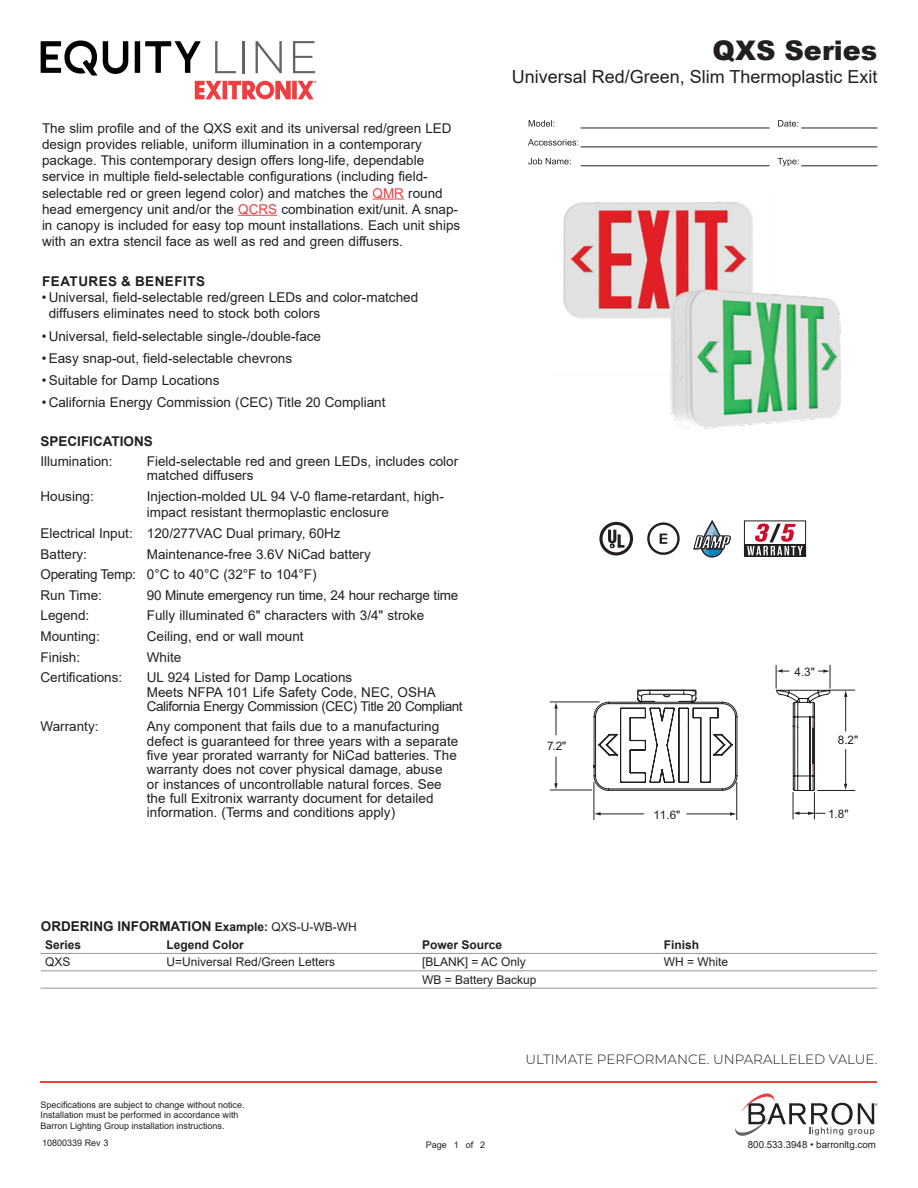
<style>
.page{position:relative;width:918px;height:1188px;background:#fff}
.page>*{position:absolute;margin:0;border:0;box-sizing:border-box;transform-origin:0 0}
.t1{font:900 27px "Arial";color:#231f20}
.t2{font:18px "Arial";color:#231f20}
.t3{font:13.5px/16.2px "Arial";color:#231f20}
.t4{font:700 13.5px "Arial";color:#231f20}
.t5{font:13.5px "Arial";letter-spacing:-.02em;color:#231f20}
.t6{font:300 13.5px "Montserrat";color:#231f20}
.t7{font:700 13.5px "Arial";letter-spacing:.035em;color:#231f20}
.t8{font:12px "Arial";color:#231f20}
.t9{font:700 12px "Arial";color:#231f20}
.t10{font:11.7px "Arial";color:#231f20}
.t11{font:9.75px "Arial";color:#231f20}
.t12{font:9px/10.8px "Arial";color:#231f20}
.s1{color:#ef3e42}
.s2{font-size:12px}
.s3{font-weight:400;font-size:12px}
</style>
<div class="page">
<hr style="left:40px;top:1081px;width:838px;height:2px;background:#ef3e42">
<svg style="left:735px;top:1093px;width:143px;height:43px"></svg>
<svg style="left:778px;top:158px;width:21px;height:8px"></svg>
<svg style="left:528px;top:158px;width:43px;height:6px"></svg>
<svg style="left:528px;top:139px;width:50px;height:7px"></svg>
<svg style="left:778px;top:120px;width:20px;height:7px"></svg>
<svg style="left:529px;top:120px;width:25px;height:7px"></svg>
<hr style="left:581px;top:128px;width:189px;height:1px;background:#231f20">
<hr style="left:581px;top:147px;width:297px;height:1px;background:#231f20">
<hr style="left:581px;top:166px;width:189px;height:1px;background:#231f20">
<hr style="left:801px;top:128px;width:77px;height:1px;background:#231f20">
<hr style="left:801px;top:166px;width:77px;height:1px;background:#231f20">
<svg style="left:195px;top:81px;width:121px;height:18px"></svg>
<svg style="left:215px;top:41px;width:21px;height:32px"></svg>
<hr style="left:242px;top:41px;width:2px;height:32px;background:#636466">
<svg style="left:256px;top:41px;width:26px;height:32px"></svg>
<svg style="left:293px;top:41px;width:22px;height:32px"></svg>
<svg style="left:41px;top:41px;width:56px;height:35px"></svg>
<svg style="left:103px;top:41px;width:25px;height:33px"></svg>
<div style="left:135px;top:41px;width:5px;height:32px;background:#010101"></div>
<svg style="left:145px;top:41px;width:56px;height:32px"></svg>
<hr style="left:373px;top:199px;width:31px;height:1px;background:#ef3e42">
<hr style="left:238px;top:215px;width:39px;height:1px;background:#ef3e42">
<svg style="left:593px;top:690px;width:145px;height:101px"></svg>
<svg style="left:554px;top:757px;width:4px;height:32px"></svg>
<hr style="left:550px;top:790px;width:42px;height:1px;background:#231f20">
<svg style="left:554px;top:703px;width:4px;height:32px"></svg>
<hr style="left:550px;top:702px;width:50px;height:1px;background:#231f20">
<hr style="left:599px;top:814px;width:45px;height:1px;background:#231f20">
<svg style="left:595px;top:812px;width:6px;height:3px"></svg>
<hr style="left:594px;top:782px;width:1px;height:38px;background:#231f20">
<hr style="left:686px;top:814px;width:45px;height:1px;background:#231f20">
<svg style="left:730px;top:812px;width:6px;height:4px"></svg>
<hr style="left:736px;top:782px;width:1px;height:38px;background:#231f20">
<svg style="left:776px;top:665px;width:79px;height:154px"></svg>
<hr style="left:40px;top:953px;width:122px;height:1px;background:#939598">
<hr style="left:162px;top:953px;width:256px;height:1px;background:#939598">
<hr style="left:418px;top:953px;width:241px;height:1px;background:#939598">
<hr style="left:659px;top:953px;width:218px;height:1px;background:#939598">
<hr style="left:41px;top:971px;width:121px;height:1px;background:#939598">
<hr style="left:162px;top:971px;width:256px;height:1px;background:#939598">
<hr style="left:418px;top:971px;width:241px;height:1px;background:#939598">
<hr style="left:659px;top:971px;width:218px;height:1px;background:#939598">
<hr style="left:40px;top:988px;width:122px;height:1px;background:#939598">
<hr style="left:162px;top:988px;width:256px;height:1px;background:#939598">
<hr style="left:418px;top:988px;width:241px;height:1px;background:#939598">
<hr style="left:659px;top:988px;width:218px;height:1px;background:#939598">
<img style="left:563px;top:201px;width:278px;height:228px">
<svg style="left:599px;top:522px;width:34px;height:34px"></svg>
<div style="left:744px;top:544px;width:62px;height:12px;background:#231f20"></div>
<div style="left:744px;top:520px;width:62px;height:37px;border:1px solid #231f20"></div>
<svg style="left:747px;top:524px;width:56px;height:31px"></svg>
<svg style="left:647px;top:522px;width:33px;height:33px"></svg>
<svg style="left:694px;top:520px;width:36px;height:38px"></svg>
<p class="t3" style="left:42px;top:120px;width:420px">The slim profile and of the QXS exit and its universal red/green LED design provides reliable, uniform illumination in a contemporary package. This contemporary design offers long-life, dependable service in multiple field-selectable configurations (including field&shy;selectable red or green legend color) and matches the <span class="s1">QMR</span> round head emergency unit and/or the <span class="s1">QCRS</span> combination exit/unit. A snap&shy;in canopy is included for easy top mount installations. Each unit ships with an extra stencil face as well as red and green diffusers.</p>
<p class="t7" style="left:42px;top:272px;width:164px">FEATURES &amp; BENEFITS</p>
<p class="t3" style="left:49px;top:289px;width:371px;text-indent:-7px">• Universal, field-selectable red/green LEDs and color-matched diffusers eliminates need to stock both colors</p>
<p class="t3" style="left:42px;top:328px;width:281px">• Universal, field-selectable single-/double-face</p>
<p class="t3" style="left:42px;top:350px;width:252px">•Easy snap-out, field-selectable chevrons</p>
<p class="t3" style="left:42px;top:372px;width:179px">•Suitable for Damp Locations</p>
<p class="t3" style="left:42px;top:394px;width:345px">• California Energy Commission (CEC) Title 20 Compliant</p>
<p class="t4" style="left:40px;top:431px;width:114px">SPECIFICATIONS</p>
<p class="t3" style="left:40px;top:453px;width:74px">Illumination:</p>
<p class="t3" style="left:147px;top:454px;width:313px;line-height:14.2px">Field-selectable red and green LEDs, includes color matched diffusers</p>
<p class="t3" style="left:40px;top:488px;width:55px">Housing:</p>
<p class="t3" style="left:147px;top:488px;width:299px">Injection-molded UL 94 V-0 flame-retardant, high&shy;impact resistant thermoplastic enclosure</p>
<p class="t3" style="left:40px;top:523px;width:302px;line-height:20.7px">Electrical Input: 120/277VAC Dual primary, 60Hz<br>Battery:</p>
<p class="t3" style="left:40px;top:543px;width:332px;line-height:20.7px;text-indent:106px">Maintenance-free 3.6V NiCad battery<br>Operating Temp: 0°C to 40°C (32°F to 104°F)<br>Run Time:</p>
<p class="t5" style="left:147px;top:586px;width:313px">90 Minute emergency run time, 24 hour recharge time</p>
<p class="t3" style="left:40px;top:608px;width:50px">Legend:</p>
<p class="t3" style="left:147px;top:608px;width:279px">Fully illuminated 6" characters with 3/4" stroke</p>
<p class="t3" style="left:40px;top:628px;width:61px">Mounting:</p>
<p class="t3" style="left:147px;top:628px;width:158px">Ceiling, end or wall mount</p>
<p class="t3" style="left:40px;top:649px;width:41px">Finish:</p>
<p class="t3" style="left:147px;top:649px;width:36px">White</p>
<p class="t3" style="left:40px;top:669px;width:83px">Certifications:</p>
<p class="t3" style="left:147px;top:670px;width:317px;line-height:14.2px">UL 924 Listed for Damp Locations<br>Meets NFPA 101 Life Safety Code, NEC, OSHA<br>California Energy Commission (CEC) Title 20 Compliant</p>
<p class="t3" style="left:40px;top:719px;width:60px">Warranty:</p>
<p class="t3" style="left:147px;top:720px;width:313px;line-height:14.2px">Any component that fails due to a manufacturing defect is guaranteed for three years with a separate five year prorated warranty for NiCad batteries. The warranty does not cover physical damage, abuse<br>or instances of uncontrollable natural forces. See the full Exitronix warranty document for detailed information. (Terms and conditions apply)</p>
<h1 class="t1" style="left:713px;top:31px;width:166px">QXS Series</h1>
<h2 class="t2" style="left:512px;top:65px;width:367px">Universal Red/Green, Slim Thermoplastic Exit</h2>
<p class="t10" style="left:547px;top:738px;width:21px">7.2"</p>
<p class="t10" style="left:795px;top:663px;width:22px">4.3"</p>
<p class="t10" style="left:838px;top:732px;width:22px">8.2"</p>
<p class="t10" style="left:653px;top:806px;width:29px">11.6"</p>
<p class="t10" style="left:828px;top:805px;width:22px">1.8"</p>
<p class="t4" style="left:41px;top:917px;width:318px">ORDERING INFORMATION <span class="s2">Example:</span> <span class="s3">QXS-U-WB-WH</span></p>
<p class="t9" style="left:45px;top:936px;width:38px">Series</p>
<p class="t9" style="left:167px;top:936px;width:79px">Legend Color</p>
<p class="t9" style="left:422px;top:936px;width:82px">Power Source</p>
<p class="t9" style="left:664px;top:936px;width:37px">Finish</p>
<p class="t8" style="left:45px;top:954px;width:27px">QXS</p>
<p class="t8" style="left:167px;top:954px;width:170px">U=Universal Red/Green Letters</p>
<p class="t8" style="left:422px;top:954px;width:105px">[BLANK] = AC Only</p>
<p class="t8" style="left:664px;top:954px;width:66px">WH = White</p>
<p class="t8" style="left:422px;top:971px;width:116px">WB = Battery Backup</p>
<p class="t12" style="left:40px;top:1099px;width:206px">Specifications are subject to change without notice.<br>Installation must be performed in accordance with<br>Barron Lighting Group installation instructions.</p>
<p class="t12" style="left:42px;top:1137px;width:68px">10800339 Rev 3</p>
<p class="t6" style="left:526px;top:1050px;width:353px">ULTIMATE PERFORMANCE. UNPARALLELED VALUE.</p>
<p class="t12" style="left:426px;top:1139px;width:61px">Page 1 of 2</p>
<p class="t11" style="left:748px;top:1138px;width:130px">800.533.3948 • barronltg.com</p>
</div>
